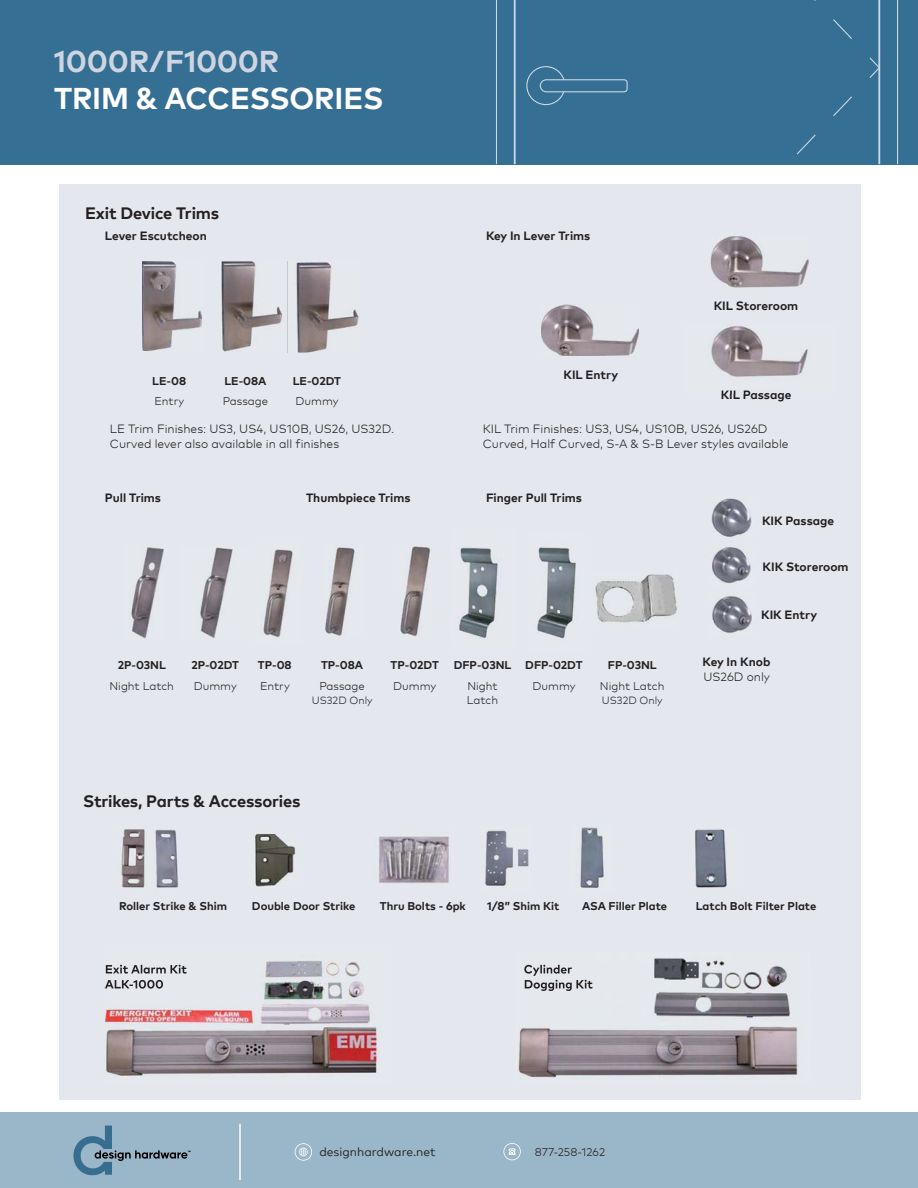
<style>
.page{position:relative;width:918px;height:1188px;background:#fff}
.page>*{position:absolute;margin:0;border:0;box-sizing:border-box;transform-origin:0 0}
.t1{font:700 30px "Mark Pro";letter-spacing:-.005em;color:#fff}
.t2{font:700 30px "Mark Pro";letter-spacing:-.01em;color:#ced5e0}
.t3{font:700 16.5px "Mark Pro";letter-spacing:-.01em;color:#231f20}
.t4{font:300 12px/15px "Mark Pro";color:#231f20}
.t5{font:700 12px "Mark Pro";color:#231f20}
.t6{font:12px "Mark Pro";color:#231f20}
.t7{font:700 11.25px "Mark Pro";color:#231f20}
.t8{font:300 11.25px/14.2px "Mark Pro";color:#231f20}
.t9{font:300 10.5px "Mark Pro";color:#231f20}
</style>
<div class="page">
<div style="left:0;top:0;width:918px;height:165px;background:#356f94"></div>
<hr style="left:878px;top:0;width:2px;height:164px;background:#cdd9e6">
<hr style="left:514px;top:0;width:2px;height:164px;background:#cdd9e6">
<hr style="left:897px;top:0;width:1px;height:164px;background:#cdd9e6">
<hr style="left:496px;top:0;width:1px;height:164px;background:#cdd9e6">
<svg style="left:814px;top:0;width:38px;height:39px"></svg>
<svg style="left:869px;top:57px;width:10px;height:21px"></svg>
<svg style="left:526px;top:66px;width:326px;height:89px"></svg>
<div style="left:0;top:1112px;width:918px;height:76px;background:#9ab7c9"></div>
<svg style="left:73px;top:1126px;width:117px;height:49px"></svg>
<hr style="left:239px;top:1124px;width:2px;height:56px;background:#fff">
<svg style="left:295px;top:1143px;width:17px;height:18px"></svg>
<svg style="left:503px;top:1143px;width:18px;height:17px"></svg>
<div style="left:59px;top:184px;width:802px;height:915px;background:#e4e7ed"></div>
<img style="left:142px;top:262px;width:60px;height:89px">
<img style="left:541px;top:305px;width:98px;height:51px">
<img style="left:711px;top:236px;width:98px;height:51px">
<img style="left:537px;top:547px;width:39px;height:92px">
<img style="left:459px;top:547px;width:39px;height:91px">
<img style="left:131px;top:547px;width:33px;height:92px">
<img style="left:287px;top:261px;width:72px;height:92px">
<img style="left:221px;top:261px;width:62px;height:92px">
<img style="left:711px;top:326px;width:97px;height:67px">
<img style="left:722px;top:391px;width:69px;height:2px">
<img style="left:200px;top:547px;width:33px;height:91px">
<img style="left:263px;top:549px;width:30px;height:89px">
<img style="left:325px;top:547px;width:30px;height:89px">
<img style="left:400px;top:546px;width:30px;height:91px">
<img style="left:595px;top:574px;width:82px;height:49px">
<img style="left:712px;top:596px;width:40px;height:37px">
<img style="left:712px;top:547px;width:39px;height:37px">
<img style="left:712px;top:498px;width:40px;height:39px">
<img style="left:121px;top:829px;width:58px;height:59px">
<img style="left:255px;top:835px;width:41px;height:52px">
<img style="left:379px;top:836px;width:70px;height:47px">
<img style="left:485px;top:830px;width:44px;height:56px">
<img style="left:580px;top:827px;width:24px;height:61px">
<img style="left:695px;top:829px;width:32px;height:59px">
<img style="left:105px;top:961px;width:274px;height:115px">
<img style="left:106px;top:965px;width:81px;height:9px">
<img style="left:105px;top:980px;width:58px;height:9px">
<img style="left:518px;top:958px;width:280px;height:120px">
<img style="left:524px;top:965px;width:48px;height:11px">
<img style="left:525px;top:980px;width:68px;height:11px">
<h1 class="t2" style="left:54px;top:39px;width:227px">1000R/F1000R</h1>
<h1 class="t1" style="left:54px;top:76px;width:331px">TRIM &amp; ACCESSORIES</h1>
<h2 class="t3" style="left:85px;top:201px;width:136px">Exit Device Trims</h2>
<p class="t5" style="left:105px;top:227px;width:103px">Lever Escutcheon</p>
<p class="t7" style="left:152px;top:372px;width:35px">LE-08</p>
<p class="t7" style="left:224px;top:372px;width:44px">LE-08A</p>
<p class="t7" style="left:293px;top:372px;width:50px">LE-02DT</p>
<p class="t8" style="left:154px;top:393px;width:31px">Entry</p>
<p class="t8" style="left:223px;top:393px;width:47px">Passage</p>
<p class="t8" style="left:296px;top:393px;width:45px">Dummy</p>
<p class="t5" style="left:486px;top:227px;width:106px">Key In Lever Trims</p>
<p class="t5" style="left:563px;top:366px;width:56px">KIL Entry</p>
<p class="t5" style="left:714px;top:297px;width:86px">KIL Storeroom</p>
<p class="t5" style="left:721px;top:386px;width:72px">KIL Passage</p>
<p class="t4" style="left:110px;top:421px;width:286px">LE Trim Finishes: US3, US4, US10B, US26, US32D.<br>Curved lever also available in all finishes</p>
<p class="t4" style="left:483px;top:421px;width:307px">KIL Trim Finishes: US3, US4, US10B, US26, US26D<br>Curved, Half Curved, S-A &amp; S-B Lever styles available</p>
<p class="t5" style="left:105px;top:489px;width:58px">Pull Trims</p>
<p class="t5" style="left:306px;top:489px;width:106px">Thumbpiece Trims</p>
<p class="t5" style="left:486px;top:489px;width:97px">Finger Pull Trims</p>
<p class="t7" style="left:118px;top:656px;width:50px">2P-03NL</p>
<p class="t7" style="left:191px;top:656px;width:49px">2P-02DT</p>
<p class="t7" style="left:258px;top:656px;width:35px">TP-08</p>
<p class="t7" style="left:321px;top:656px;width:44px">TP-08A</p>
<p class="t7" style="left:391px;top:656px;width:50px">TP-02DT</p>
<p class="t7" style="left:454px;top:656px;width:130px">DFP-03NL DFP-02DT</p>
<p class="t7" style="left:608px;top:656px;width:50px">FP-03NL</p>
<p class="t8" style="left:110px;top:678px;width:66px">Night Latch</p>
<p class="t8" style="left:194px;top:678px;width:45px">Dummy</p>
<p class="t8" style="left:260px;top:678px;width:31px">Entry</p>
<p class="t8" style="left:319px;top:678px;width:47px">Passage</p>
<p class="t9" style="left:312px;top:692px;width:62px">US32D Only</p>
<p class="t8" style="left:393px;top:678px;width:45px">Dummy</p>
<p class="t8" style="left:467px;top:678px;width:33px">Night<br>Latch</p>
<p class="t8" style="left:533px;top:678px;width:45px">Dummy</p>
<p class="t8" style="left:600px;top:678px;width:66px">Night Latch</p>
<p class="t9" style="left:602px;top:692px;width:62px">US32D Only</p>
<h2 class="t3" style="left:83px;top:789px;width:219px">Strikes, Parts &amp; Accessories</h2>
<p class="t5" style="left:762px;top:512px;width:74px">KIK Passage</p>
<p class="t5" style="left:763px;top:558px;width:87px">KIK Storeroom</p>
<p class="t5" style="left:761px;top:606px;width:58px">KIK Entry</p>
<p class="t5" style="left:703px;top:653px;width:69px">Key In Knob</p>
<p class="t4" style="left:703px;top:668px;width:68px">US26D only</p>
<p class="t7" style="left:119px;top:897px;width:109px">Roller Strike &amp; Shim</p>
<p class="t7" style="left:252px;top:897px;width:105px">Double Door Strike</p>
<p class="t7" style="left:380px;top:897px;width:87px">Thru Bolts - 6pk</p>
<p class="t7" style="left:487px;top:897px;width:74px">1/8” Shim Kit</p>
<p class="t7" style="left:582px;top:897px;width:87px">ASA Filler Plate</p>
<p class="t7" style="left:696px;top:897px;width:122px">Latch Bolt Filter Plate</p>
<p class="t6" style="left:319px;top:1143px;width:118px">designhardware.net</p>
<p class="t8" style="left:535px;top:1144px;width:72px">877-258-1262</p>
</div>
